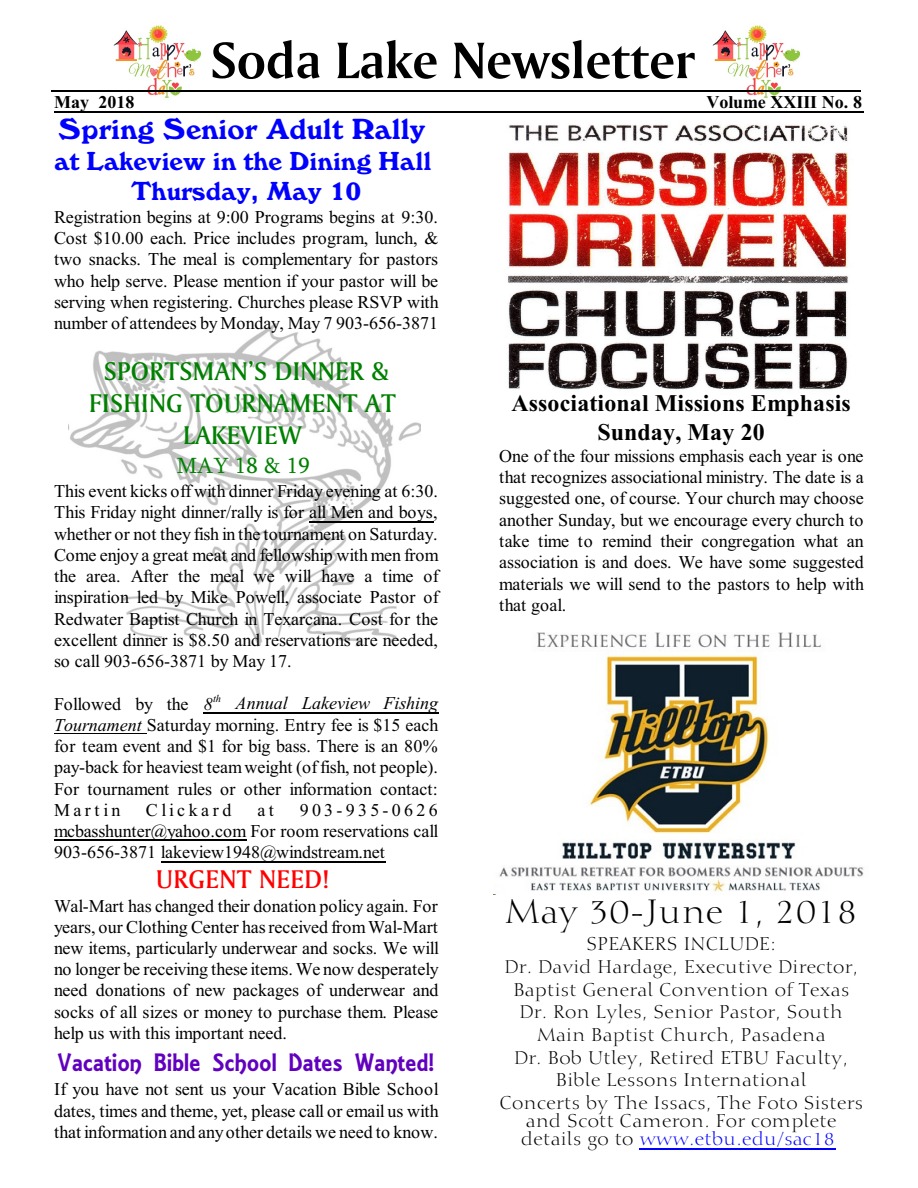
<style>
.page{position:relative;width:918px;height:1188px;background:#fff}
.page>*{position:absolute;margin:0;border:0;box-sizing:border-box;transform-origin:0 0}
.t1{font:54px "Amerigo BT Roman A,Bold";color:#000}
.t2{font:33px "Calligraphic 810 BT";letter-spacing:.01em;color:#000}
.t3{font:28.5px "Windsor BT";letter-spacing:.005em;color:#00f}
.t4{font:27px/32.1px "Amerigo BT Medium A";letter-spacing:.015em;color:#008000;text-align:center}
.t5{font:italic 27px "ARESSENCE";letter-spacing:.015em;color:#6100bf}
.t6{font:27px "Amerigo BT Medium A";letter-spacing:.005em;color:#f00}
.t7{font:25.5px/30.3px "Windsor BT";letter-spacing:.005em;color:#00f;text-align:center}
.t8{font:700 24px/28.5px "Times New Roman";letter-spacing:.005em;color:#000;text-align:center}
.t9{font:22.5px "Sylfaen";letter-spacing:.01em;color:#008000}
.t10{font:18px/21.3px "Times New Roman";color:#000;text-align:justify}
.t11{font:18px/22.6px "Calligraphic 810 BT";letter-spacing:.015em;color:#000;text-align:center}
.t12{font:700 18px "Times New Roman";color:#000}
.t13{font:18px "Times New Roman";letter-spacing:.195em;color:#000}
.s1{font-style:italic}
.s2{color:#00f}
</style>
<div class="page">
<img style="left:508px;top:124px;width:341px;height:266px">
<img style="left:68px;top:324px;width:352px;height:322px">
<img style="left:493px;top:632px;width:371px;height:262px">
<img style="left:709px;top:25px;width:94px;height:74px">
<img style="left:111px;top:25px;width:94px;height:74px">
<hr style="left:310px;top:521px;width:124px;height:1px;background:#000">
<svg style="left:204px;top:712px;width:17px;height:2px"></svg>
<hr style="left:221px;top:712px;width:217px;height:2px;background:#000">
<hr style="left:54px;top:733px;width:93px;height:1px;background:#000">
<hr style="left:54px;top:840px;width:192px;height:1px;background:#000">
<hr style="left:161px;top:861px;width:224px;height:1px;background:#000">
<hr style="left:640px;top:1148px;width:196px;height:1px;background:#00f">
<hr style="left:51px;top:91px;width:810px;height:1px;background:#000">
<hr style="left:54px;top:112px;width:810px;height:1px;background:#000">
<h1 class="t1" style="left:211px;top:37px;width:485px">Soda Lake Newsletter</h1>
<p class="t12" style="left:54px;top:96px;width:82px">May 2018</p>
<p class="t12" style="left:707px;top:96px;width:157px">Volume XXIII No. 8</p>
<h3 class="t3" style="left:58px;top:117px;width:369px">Spring Senior Adult Rally</h3>
<h3 class="t7" style="left:54px;top:148px;width:379px">at Lakeview in the Dining Hall<br>Thursday, May 10</h3>
<p class="t10" style="left:54px;top:208px;width:386px">Registration begins at 9:00 Programs begins at 9:30.<br>Cost $10.00 each. Price includes program, lunch, &amp; two snacks. The meal is complementary for pastors who help serve. Please mention if your pastor will be serving when registering. Churches please RSVP with number of attendees by Monday, May 7 903-656-3871</p>
<h3 class="t4" style="left:89px;top:357px;width:308px">SPORTSMAN’S DINNER &amp;<br>FISHING TOURNAMENT AT<br>LAKEVIEW</h3>
<p class="t9" style="left:177px;top:457px;width:134px">MAY 18 &amp; 19</p>
<p class="t10" style="left:54px;top:482px;width:386px">This event kicks off with dinner Friday evening at 6:30.<br>This Friday night dinner/rally is for all Men and boys, whether or not they fish in the tournament on Saturday.<br>Come enjoy a great meat and fellowship with men from the area. After the meal we will have a time of inspiration led by Mike Powell, associate Pastor of Redwater Baptist Church in Texarcana. Cost for the excellent dinner is $8.50 and reservations are needed, so call 903-656-3871 by May 17.</p>
<p class="t10" style="left:54px;top:695px;width:386px">Followed by the <span class="s1">8</span><sup>th</sup> <span class="s1">Annual Lakeview Fishing Tournament</span> Saturday morning. Entry fee is $15 each for team event and $1 for big bass. There is an 80% pay-back for heaviest teamweight (offish, not people).<br>For tournament rules or other information contact:<br>Martin</p>
<h3 class="t8" style="left:512px;top:391px;width:341px">Associational Missions Emphasis<br>Sunday, May 20</h3>
<p class="t10" style="left:499px;top:447px;width:366px">One of the four missions emphasis each year is one that recognizes associational ministry. The date is a suggested one, of course. Your church may choose another Sunday, but we encourage every church to take time to remind their congregation what an association is and does. We have some suggested materials we will send to the pastors to help with that goal.</p>
<p class="t13" style="left:146px;top:803px;width:87px">Clickard</p>
<p class="t10" style="left:257px;top:801px;width:18px">at</p>
<p class="t10" style="left:54px;top:801px;width:386px;text-indent:246px">903-935-0626 mcbasshunter@yahoo.com For room reservations call 903-656-3871 lakeview1948@windstream.net</p>
<h3 class="t6" style="left:156px;top:868px;width:174px">URGENT NEED!</h3>
<p class="t10" style="left:54px;top:897px;width:387px">Wal-Mart has changed their donation policy again. For years, our Clothing Center hasreceived fromWal-Mart new items, particularly underwear and socks. We will no longer be receiving these items. We now desperately need donations of new packages of underwear and socks of all sizes or money to purchase them. Please help us with this important need.</p>
<h3 class="t5" style="left:58px;top:1046px;width:378px">Vacation Bible School Dates Wanted!</h3>
<p class="t10" style="left:54px;top:1081px;width:386px">If you have not sent us your Vacation Bible School dates, times and theme, yet, please call or email us with that information and anyother details we need to know.</p>
<h2 class="t2" style="left:505px;top:898px;width:353px">May 30-June 1, 2018</h2>
<p class="t11" style="left:500px;top:934px;width:365px">SPEAKERS INCLUDE:<br>Dr. David Hardage, Executive Director, Baptist General Convention of Texas Dr. Ron Lyles, Senior Pastor, South Main Baptist Church, Pasadena<br>Dr. Bob Utley, Retired ETBU Faculty, Bible Lessons International<br>Concerts by The Issacs, The Foto Sisters</p>
<p class="t11" style="left:521px;top:1113px;width:317px;line-height:18px;text-align:left">and Scott Cameron. For complete details go to <span class="s2">www.etbu.edu/sac18</span></p>
</div>
